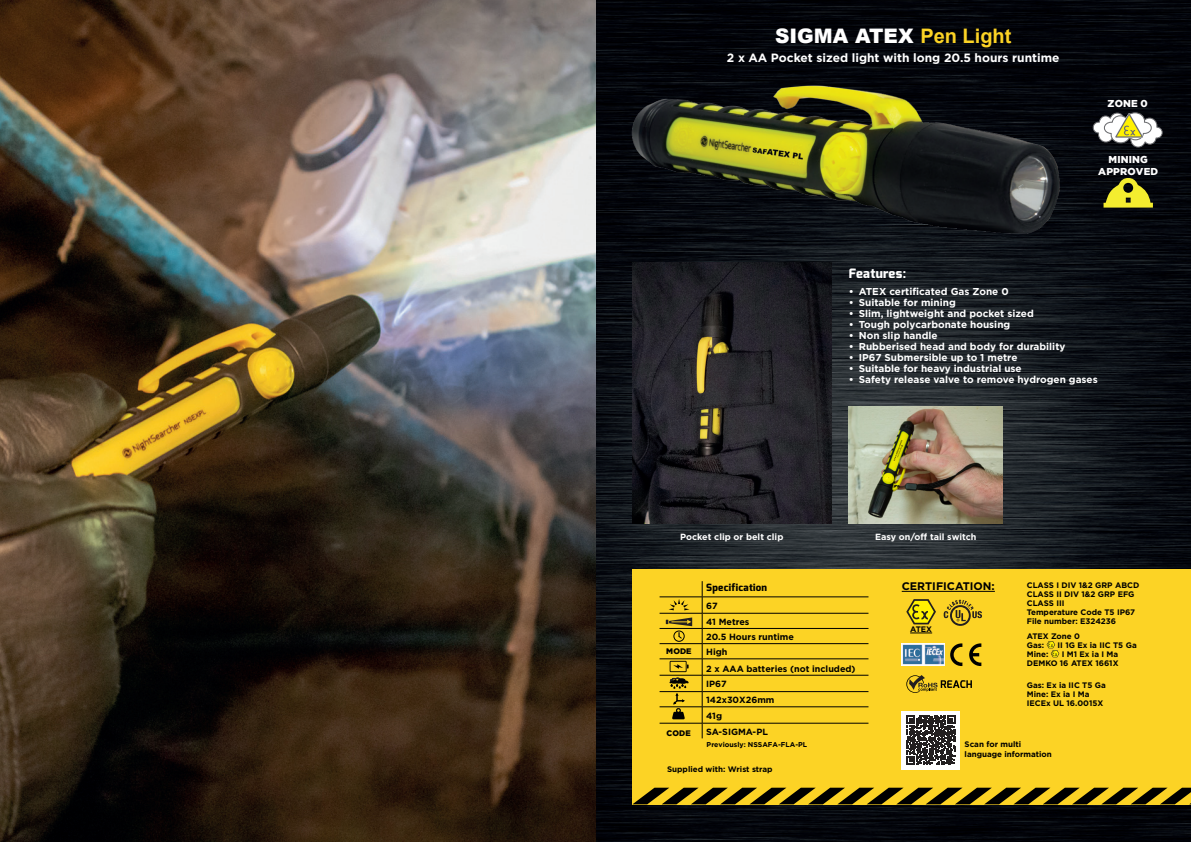
<style>
.page{position:relative;width:1191px;height:842px;background:#fff}
.page>*{position:absolute;margin:0;border:0;box-sizing:border-box;transform-origin:0 0}
.t1{font:900 20px "Arial";color:#fff}
.t2{font:800 13px "Exo";letter-spacing:.025em;color:#fff}
.t3{font:700 12px "Gotham";color:#fff}
.t4{font:700 11px "Gotham";color:#000}
.t5{font:700 10px "Gotham";color:#fff}
.t6{font:900 10px "Gotham";letter-spacing:.015em;color:#fff}
.t7{font:800 10px "Exo";letter-spacing:.025em;color:#000}
.t8{font:700 9px "Gotham";color:#000}
.t9{font:700 9px "Gotham";color:#fff}
.t10{font:700 8px/9px "Gotham";color:#000}
.t11{font:900 8px "Gotham";letter-spacing:.015em;color:#000}
.t12{font:700 7px "Gotham";color:#000}
.s1{font-weight:700;color:#fcd325}
</style>
<div class="page">
<img style="left:595px;top:0;width:596px;height:842px">
<div style="left:632px;top:569px;width:559px;height:235px;background:#fcd325"></div>
<svg style="left:633px;top:788px;width:558px;height:16px"></svg>
<img style="left:0;top:0;width:595px;height:842px">
<img style="left:601px;top:48px;width:480px;height:222px">
<img style="left:849px;top:407px;width:153px;height:117px">
<hr style="left:659px;top:613px;width:43px;height:1px;background:#000">
<hr style="left:702px;top:613px;width:166px;height:1px;background:#000">
<hr style="left:659px;top:628px;width:43px;height:1px;background:#000">
<hr style="left:702px;top:628px;width:166px;height:1px;background:#000">
<hr style="left:659px;top:643px;width:43px;height:1px;background:#000">
<hr style="left:702px;top:643px;width:166px;height:1px;background:#000">
<hr style="left:659px;top:659px;width:43px;height:1px;background:#000">
<hr style="left:702px;top:659px;width:166px;height:1px;background:#000">
<hr style="left:659px;top:675px;width:43px;height:1px;background:#000">
<hr style="left:702px;top:675px;width:166px;height:1px;background:#000">
<hr style="left:659px;top:691px;width:43px;height:1px;background:#000">
<hr style="left:702px;top:691px;width:166px;height:1px;background:#000">
<hr style="left:659px;top:706px;width:43px;height:1px;background:#000">
<hr style="left:702px;top:706px;width:166px;height:1px;background:#000">
<hr style="left:659px;top:723px;width:43px;height:1px;background:#000">
<hr style="left:702px;top:723px;width:166px;height:1px;background:#000">
<svg style="left:702px;top:581px;width:1px;height:157px"></svg>
<hr style="left:659px;top:597px;width:43px;height:1px;background:#000">
<hr style="left:702px;top:597px;width:166px;height:1px;background:#000">
<svg style="left:669px;top:599px;width:20px;height:11px"></svg>
<svg style="left:666px;top:617px;width:26px;height:25px"></svg>
<svg style="left:669px;top:661px;width:19px;height:58px"></svg>
<img style="left:632px;top:262px;width:199px;height:262px">
<svg style="left:1092px;top:112px;width:71px;height:36px"></svg>
<svg style="left:1103px;top:178px;width:49px;height:30px"></svg>
<div style="left:901px;top:711px;width:59px;height:58px;background:#fff"></div>
<svg style="left:906px;top:716px;width:49px;height:49px"></svg>
<hr style="left:901px;top:591px;width:94px;height:1px;background:#000">
<img style="left:901px;top:643px;width:43px;height:22px">
<svg style="left:1046px;top:641px;width:13px;height:16px"></svg>
<svg style="left:950px;top:643px;width:12px;height:23px"></svg>
<svg style="left:969px;top:643px;width:12px;height:23px"></svg>
<svg style="left:906px;top:599px;width:30px;height:25px"></svg>
<svg style="left:910px;top:633px;width:22px;height:1px"></svg>
<svg style="left:906px;top:675px;width:66px;height:18px"></svg>
<svg style="left:943px;top:600px;width:39px;height:26px"></svg>
<p class="t1" style="left:775px;top:22px;width:238px">SIGMA ATEX <span class="s1">Pen Light</span></p>
<p class="t3" style="left:727px;top:51px;width:334px">2 x AA Pocket sized light with long 20.5 hours runtime</p>
<p class="t2" style="left:849px;top:265px;width:59px">Features:</p>
<p class="t6" style="left:1107px;top:98px;width:42px">ZONE 0</p>
<p class="t6" style="left:1108px;top:154px;width:41px">MINING</p>
<p class="t6" style="left:1098px;top:165px;width:61px">APPROVED</p>
<p class="t5" style="left:849px;top:285px;width:161px">• ATEX certificated Gas Zone 0</p>
<p class="t5" style="left:849px;top:296px;width:108px">• Suitable for mining</p>
<p class="t5" style="left:849px;top:307px;width:186px">• Slim, lightweight and pocket sized</p>
<p class="t5" style="left:849px;top:318px;width:163px">• Tough polycarbonate housing</p>
<p class="t5" style="left:849px;top:329px;width:90px">• Non slip handle</p>
<p class="t5" style="left:849px;top:340px;width:218px">• Rubberised head and body for durability</p>
<p class="t5" style="left:849px;top:351px;width:170px">• IP67 Submersible up to 1 metre</p>
<p class="t5" style="left:849px;top:362px;width:174px">• Suitable for heavy industrial use</p>
<p class="t5" style="left:849px;top:373px;width:250px">• Safety release valve to remove hydrogen gases</p>
<p class="t9" style="left:680px;top:532px;width:105px">Pocket clip or belt clip</p>
<p class="t9" style="left:875px;top:532px;width:103px">Easy on/off tail switch</p>
<p class="t11" style="left:666px;top:647px;width:27px">MODE</p>
<p class="t11" style="left:666px;top:729px;width:26px">CODE</p>
<p class="t7" style="left:706px;top:581px;width:62px">Specification</p>
<p class="t8" style="left:706px;top:600px;width:13px">67</p>
<p class="t8" style="left:706px;top:617px;width:45px">41 Metres</p>
<p class="t8" style="left:706px;top:632px;width:89px">20.5 Hours runtime</p>
<p class="t8" style="left:706px;top:647px;width:23px">High</p>
<p class="t8" style="left:706px;top:663px;width:151px">2 x AAA batteries (not included)</p>
<p class="t8" style="left:706px;top:679px;width:22px">IP67</p>
<p class="t8" style="left:706px;top:695px;width:70px">142x30X26mm</p>
<p class="t8" style="left:706px;top:710px;width:17px">41g</p>
<p class="t8" style="left:706px;top:727px;width:63px">SA-SIGMA-PL</p>
<p class="t12" style="left:706px;top:740px;width:102px">Previously: NSSAFA-FLA-PL</p>
<p class="t10" style="left:667px;top:764px;width:107px">Supplied with: Wrist strap</p>
<p class="t4" style="left:901px;top:580px;width:95px">CERTIFICATION:</p>
<p class="t10" style="left:1026px;top:581px;width:114px">CLASS I DIV 1&amp;2 GRP ABCD</p>
<p class="t10" style="left:1026px;top:590px;width:109px">CLASS II DIV 1&amp;2 GRP EFG<br>CLASS III</p>
<p class="t10" style="left:1026px;top:608px;width:110px">Temperature Code T5 IP67</p>
<p class="t10" style="left:1026px;top:617px;width:91px">File number: E324236</p>
<p class="t10" style="left:1026px;top:632px;width:55px">ATEX Zone 0</p>
<p class="t10" style="left:1026px;top:641px;width:19px">Gas:</p>
<p class="t10" style="left:1057px;top:641px;width:81px">II 1G Ex ia IIC T5 Ga</p>
<p class="t10" style="left:1026px;top:650px;width:23px">Mine:</p>
<p class="t10" style="left:1061px;top:650px;width:58px">I M1 Ex ia I Ma</p>
<p class="t10" style="left:1026px;top:659px;width:93px">DEMKO 16 ATEX 1661X</p>
<p class="t10" style="left:910px;top:624px;width:23px">ATEX</p>
<p class="t10" style="left:1026px;top:680px;width:81px">Gas: Ex ia IIC T5 Ga<br>Mine: Ex ia I Ma</p>
<p class="t10" style="left:1026px;top:698px;width:78px">IECEx UL 16.0015X</p>
<p class="t10" style="left:964px;top:740px;width:58px">Scan for multi</p>
<p class="t10" style="left:964px;top:750px;width:89px">language information</p>
</div>
